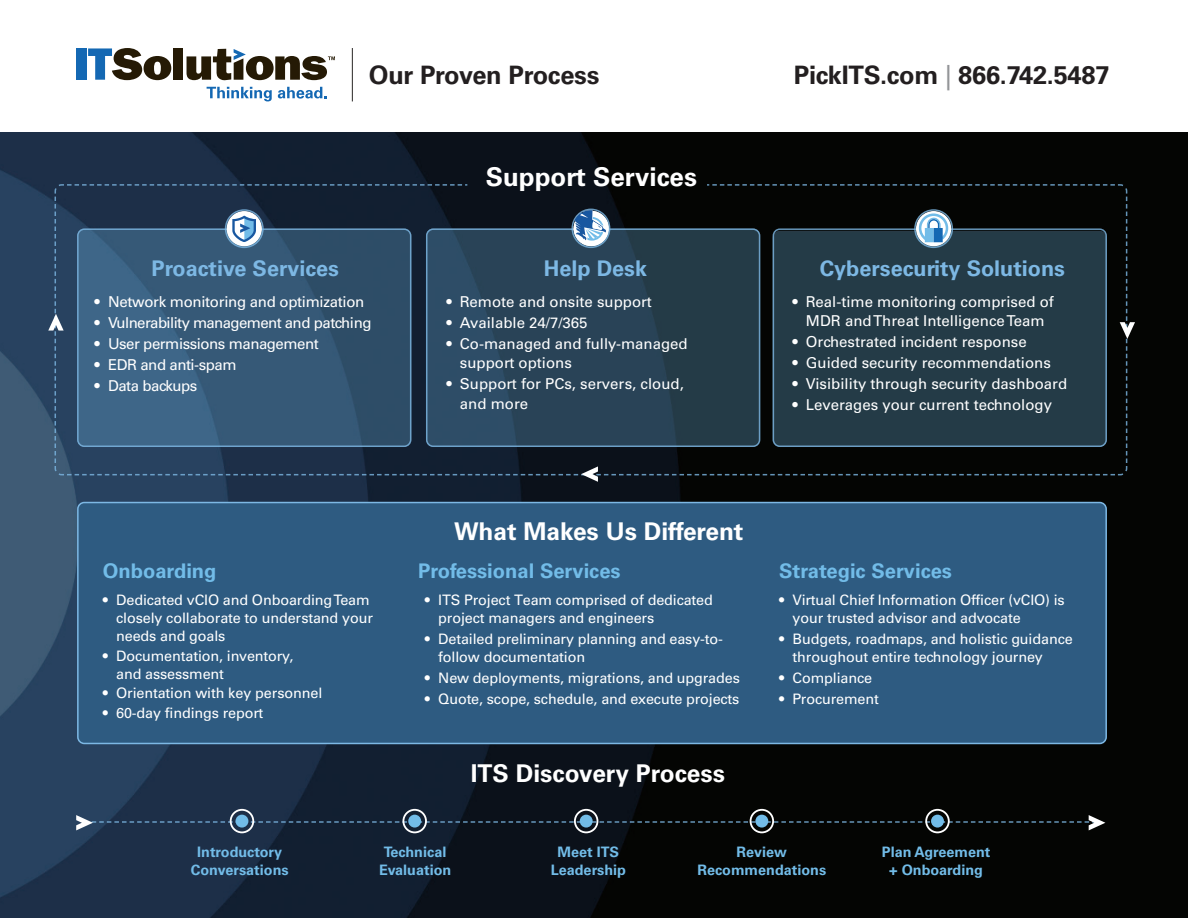
<style>
.page{position:relative;width:1188px;height:918px;background:#fff}
.page>*{position:absolute;margin:0;border:0;box-sizing:border-box;transform-origin:0 0}
.t1{font:700 25.95px "Univers";color:#fff}
.t2{font:700 25.35px "Univers";letter-spacing:-.01em;color:#231f20}
.t3{font:700 24.45px "Univers";color:#fff}
.t4{font:700 21.6px "Univers";color:#7db8e4}
.t5{font:700 20.1px "Univers";color:#72bce8}
.t6{font:15px/19.5px "Univers";color:#fff}
.t7{font:15px "Univers";letter-spacing:-.03em;color:#fff}
.t8{font:15px "Univers";letter-spacing:-.04em;color:#fff}
.t9{font:15px "Univers";letter-spacing:-.02em;color:#fff}
.t10{font:14.4px/18px "Univers";letter-spacing:-.01em;color:#fff}
.t11{font:700 14.4px/18.8px "Univers";color:#72bce8;text-align:center}
.s1{font-weight:400;color:#939598}
</style>
<div class="page">
<img style="left:0;top:133px;width:1188px;height:785px">
<div style="left:76px;top:48px;width:11px;height:32px;background:#1468b3"></div>
<svg style="left:88px;top:48px;width:83px;height:32px"></svg>
<div style="left:173px;top:48px;width:10px;height:32px;background:#251a05"></div>
<svg style="left:207px;top:87px;width:65px;height:14px"></svg>
<svg style="left:278px;top:87px;width:49px;height:12px"></svg>
<svg style="left:187px;top:49px;width:148px;height:31px"></svg>
<hr style="left:352px;top:48px;width:1px;height:53px;background:#3e3c3b">
<svg style="left:54px;top:183px;width:1074px;height:12px;background:#111a24"></svg>
<div style="left:78px;top:503px;width:1028px;height:240px;background:#2e5b81;border-radius:6px"></div>
<div style="left:77px;top:502px;width:1030px;height:242px;border:2px solid #7db8e4;border-radius:6px"></div>
<svg style="left:76px;top:815px;width:1029px;height:15px;background:#17202b"></svg>
<svg style="left:48px;top:195px;width:1087px;height:287px;background:#263d4f"></svg>
<div style="left:236px;top:815px;width:12px;height:13px;background:#72bce8;border-radius:50%"></div>
<div style="left:230px;top:809px;width:24px;height:24px;border:2px solid #fff;border-radius:50%"></div>
<div style="left:408px;top:815px;width:13px;height:13px;background:#72bce8;border-radius:50%"></div>
<div style="left:402px;top:809px;width:25px;height:24px;border:2px solid #fff;border-radius:50%"></div>
<div style="left:580px;top:815px;width:13px;height:13px;background:#72bce8;border-radius:50%"></div>
<div style="left:574px;top:809px;width:24px;height:24px;border:2px solid #fff;border-radius:50%"></div>
<div style="left:755px;top:815px;width:13px;height:13px;background:#72bce8;border-radius:50%"></div>
<div style="left:750px;top:809px;width:24px;height:24px;border:2px solid #fff;border-radius:50%"></div>
<div style="left:931px;top:815px;width:13px;height:13px;background:#72bce8;border-radius:50%"></div>
<div style="left:925px;top:809px;width:25px;height:24px;border:2px solid #fff;border-radius:50%"></div>
<h2 class="t2" style="left:369px;top:60px;width:232px">Our Proven Process</h2>
<h2 class="t2" style="left:794px;top:60px;width:317px">PickITS.com <span class="s1">|</span> 866.742.5487</h2>
<h1 class="t1" style="left:486px;top:162px;width:213px">Support Services</h1>
<h3 class="t4" style="left:152px;top:256px;width:189px">Proactive Services</h3>
<h3 class="t4" style="left:544px;top:256px;width:105px">Help Desk</h3>
<h3 class="t4" style="left:820px;top:256px;width:247px">Cybersecurity Solutions</h3>
<p class="t6" style="left:446px;top:292px;width:207px">• Remote and onsite support</p>
<p class="t6" style="left:446px;top:313px;width:143px">• Available 24/7/365</p>
<p class="t6" style="left:460px;top:334px;width:229px;text-indent:-14px">• Co-managed and fully-managed support options</p>
<p class="t6" style="left:460px;top:374px;width:226px;text-indent:-14px">• Support for PCs, servers, cloud, and more</p>
<p class="t6" style="left:792px;top:292px;width:263px;text-align:center">• Real-time monitoring comprised of<br>MDR and Threat Intelligence Team</p>
<p class="t6" style="left:792px;top:332px;width:236px">• Orchestrated incident response</p>
<p class="t6" style="left:792px;top:353px;width:260px">• Guided security recommendations</p>
<p class="t6" style="left:792px;top:374px;width:276px">• Visibility through security dashboard</p>
<p class="t6" style="left:792px;top:395px;width:261px">• Leverages your current technology</p>
<p class="t9" style="left:95px;top:292px;width:271px">• Network monitoring and optimization</p>
<p class="t8" style="left:95px;top:313px;width:279px">• Vulnerability management and patching</p>
<p class="t7" style="left:95px;top:334px;width:226px">• User permissions management</p>
<p class="t7" style="left:95px;top:355px;width:144px">• EDR and anti-spam</p>
<p class="t7" style="left:95px;top:376px;width:104px">• Data backups</p>
<h3 class="t5" style="left:103px;top:559px;width:115px">Onboarding</h3>
<p class="t10" style="left:116px;top:591px;width:258px;text-indent:-14px">• Dedicated vCIO and Onboarding Team closely collaborate to understand your needs and goals</p>
<p class="t10" style="left:116px;top:647px;width:179px;text-indent:-13px">• Documentation, inventory, and assessment</p>
<p class="t10" style="left:103px;top:684px;width:221px">• Orientation with key personnel</p>
<p class="t10" style="left:103px;top:704px;width:162px">• 60-day findings report</p>
<h3 class="t3" style="left:454px;top:517px;width:291px">What Makes Us Different</h3>
<h3 class="t5" style="left:418px;top:559px;width:204px">Professional Services</h3>
<p class="t10" style="left:438px;top:591px;width:276px;text-indent:-13px">• ITS Project Team comprised of dedicated project managers and engineers</p>
<p class="t10" style="left:438px;top:630px;width:286px;text-indent:-13px">• Detailed preliminary planning and easy-to&shy;follow documentation</p>
<p class="t10" style="left:425px;top:669px;width:317px">• New deployments, migrations, and upgrades</p>
<p class="t10" style="left:425px;top:690px;width:316px">• Quote, scope, schedule, and execute projects</p>
<h3 class="t3" style="left:471px;top:759px;width:256px">ITS Discovery Process</h3>
<h3 class="t5" style="left:779px;top:559px;width:174px">Strategic Services</h3>
<p class="t10" style="left:793px;top:591px;width:274px;text-indent:-13px">• Virtual Chief Information Officer (vCIO) is your trusted advisor and advocate</p>
<p class="t10" style="left:793px;top:630px;width:282px;text-indent:-13px">• Budgets, roadmaps, and holistic guidance throughout entire technology journey</p>
<p class="t10" style="left:779px;top:669px;width:95px">• Compliance</p>
<p class="t10" style="left:779px;top:690px;width:101px">• Procurement</p>
<p class="t11" style="left:191px;top:842px;width:99px">Introductory<br>Conversations</p>
<p class="t11" style="left:379px;top:842px;width:74px">Technical<br>Evaluation</p>
<p class="t11" style="left:551px;top:842px;width:77px">Meet ITS<br>Leadership</p>
<p class="t11" style="left:697px;top:842px;width:130px">Review<br>Recommendations</p>
<p class="t11" style="left:882px;top:842px;width:110px">Plan Agreement + Onboarding</p>
</div>
